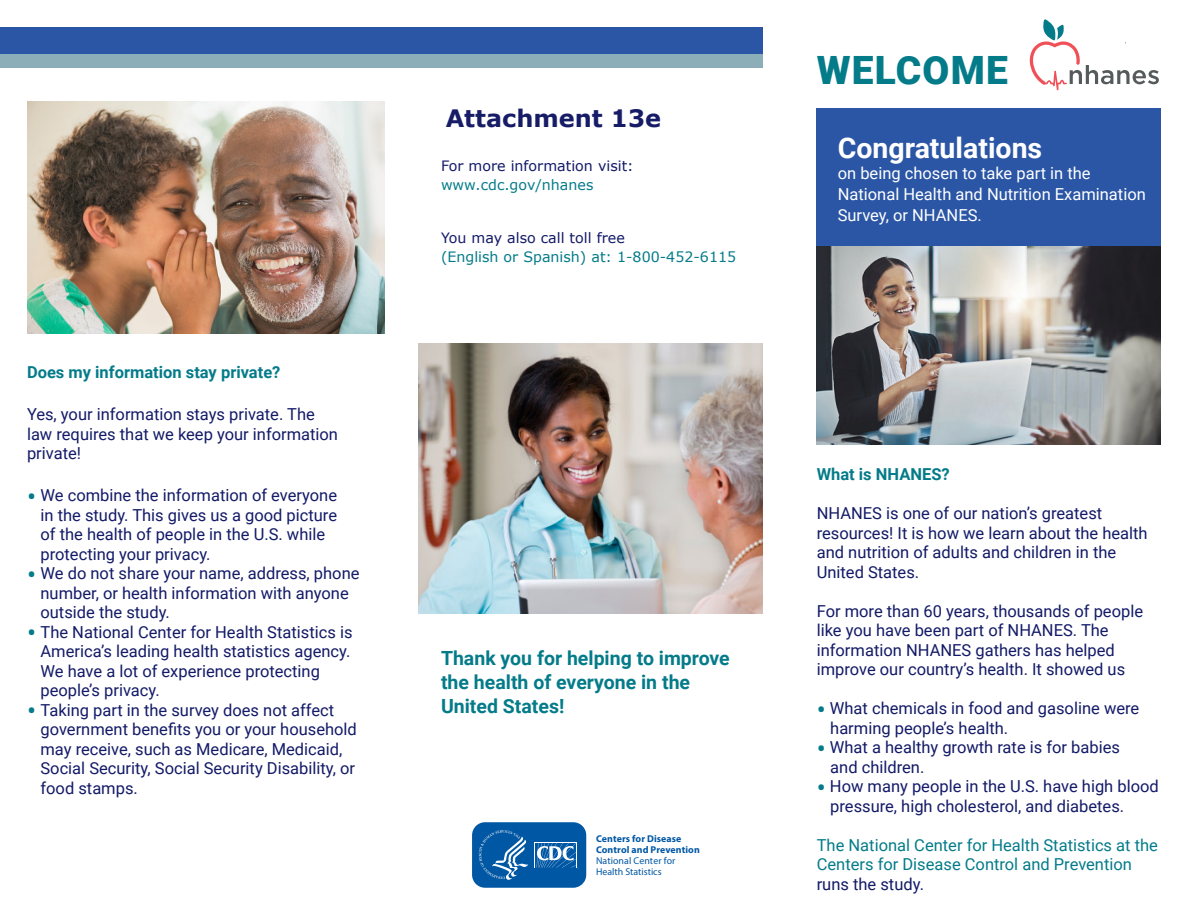
<style>
.page{position:relative;width:1188px;height:918px;background:#fff}
.page>*{position:absolute;margin:0;border:0;box-sizing:border-box;transform-origin:0 0}
.Headline{font:900 39px "Roboto";letter-spacing:.03em;color:#047b89}
.Body_Head{font:700 28.5px "Roboto";color:#fff}
.t1{font:700 24px "Verdana";color:#171c67}
.Body_Head-2{font:700 19.5px/24px "Roboto";color:#047b89}
.Body_Head-3{font:16.5px/19.5px "Roboto";color:#131a67}
.Body_Head-4{font:16.5px/19.5px "Roboto";color:#047b89}
.Body_Head-5{font:16.5px/21px "Roboto";color:#fff}
.Body_Head-6{font:700 16.5px "Roboto";color:#047b89}
.t2{font:14.25px "Verdana";color:#047b89}
.t3{font:14.25px "Verdana";color:#131a67}
.t4{font:700 9.9px/10.9px "Myriad Pro";letter-spacing:.01em;color:#0057a4}
.s1{font-size:27px;color:#047b89}
.s2{font-weight:400}
.s3{color:#131a67}
</style>
<div class="page">
<div style="left:817px;top:108px;width:344px;height:138px;background:#2b56a5"></div>
<img style="left:418px;top:343px;width:345px;height:271px">
<img style="left:27px;top:101px;width:357px;height:233px">
<div style="left:0;top:27px;width:763px;height:27px;background:#2b56a5"></div>
<div style="left:0;top:54px;width:763px;height:14px;background:#8baeb8"></div>
<svg style="left:472px;top:822px;width:114px;height:66px;background:#216caf"></svg>
<svg style="left:1030px;top:19px;width:129px;height:71px"></svg>
<img style="left:817px;top:246px;width:344px;height:199px">
<p class="Body_Head-6" style="left:27px;top:361px;width:255px">Does my information stay private?</p>
<p class="Body_Head-3" style="left:27px;top:404px;width:313px">Yes, your information stays private. The law requires that we keep your information private!</p>
<p class="Body_Head-3" style="left:40px;top:485px;width:298px;text-indent:-14px"><span class="s1">•</span> We combine the information of everyone in the study. This gives us a good picture of the health of people in the U.S. while protecting your privacy.</p>
<p class="Body_Head-3" style="left:40px;top:563px;width:321px;text-indent:-14px"><span class="s1">•</span> We do not share your name, address, phone number, or health information with anyone outside the study.</p>
<p class="Body_Head-3" style="left:40px;top:622px;width:314px;text-indent:-14px"><span class="s1">•</span> The National Center for Health Statistics is America’s leading health statistics agency.<br>We have a lot of experience protecting people’s privacy.</p>
<p class="Body_Head-3" style="left:40px;top:700px;width:318px;text-indent:-14px"><span class="s1">•</span> Taking part in the survey does not affect government benefits you or your household may receive, such as Medicare, Medicaid, Social Security, Social Security Disability, or food stamps.</p>
<h3 class="t1" style="left:446px;top:101px;width:217px">Attachment 13e</h3>
<p class="t3" style="left:441px;top:157px;width:194px">For more information visit:</p>
<p class="t2" style="left:441px;top:176px;width:154px">www.cdc.gov/nhanes</p>
<p class="t3" style="left:441px;top:229px;width:185px">You may also call toll free</p>
<p class="t2" style="left:441px;top:248px;width:297px">(English or Spanish) at: 1-800-452-6115</p>
<p class="Body_Head-2" style="left:441px;top:645px;width:290px">Thank you for helping to improve the health of everyone in the<br>United States!</p>
<p class="t4" style="left:596px;top:833px;width:105px">Centers for Disease<br>Control and Prevention<br><span class="s2">National Center for<br>Health Statistics</span></p>
<p class="Headline" style="left:817px;top:43px;width:193px">WELCOME</p>
<p class="Body_Head" style="left:838px;top:128px;width:206px">Congratulations</p>
<p class="Body_Head-5" style="left:838px;top:162px;width:310px">on being chosen to take part in the<br>National Health and Nutrition Examination<br>Survey, or NHANES.</p>
<p class="Body_Head-6" style="left:817px;top:463px;width:135px">What is NHANES?</p>
<p class="Body_Head-3" style="left:817px;top:503px;width:332px">NHANES is one of our nation’s greatest resources! It is how we learn about the health and nutrition of adults and children in the United States.</p>
<p class="Body_Head-3" style="left:817px;top:601px;width:328px">For more than 60 years, thousands of people like you have been part of NHANES. The information NHANES gathers has helped improve our country’s health. It showed us</p>
<p class="Body_Head-3" style="left:830px;top:698px;width:311px;text-indent:-14px"><span class="s1">•</span> What chemicals in food and gasoline were harming people’s health.</p>
<p class="Body_Head-3" style="left:830px;top:737px;width:291px;text-indent:-14px"><span class="s1">•</span> What a healthy growth rate is for babies and children.</p>
<p class="Body_Head-3" style="left:830px;top:776px;width:330px;text-indent:-14px"><span class="s1">•</span> How many people in the U.S. have high blood pressure, high cholesterol, and diabetes.</p>
<p class="Body_Head-4" style="left:817px;top:835px;width:343px">The National Center for Health Statistics at the<br>Centers for Disease Control and Prevention <span class="s3">runs the study.</span></p>
</div>
